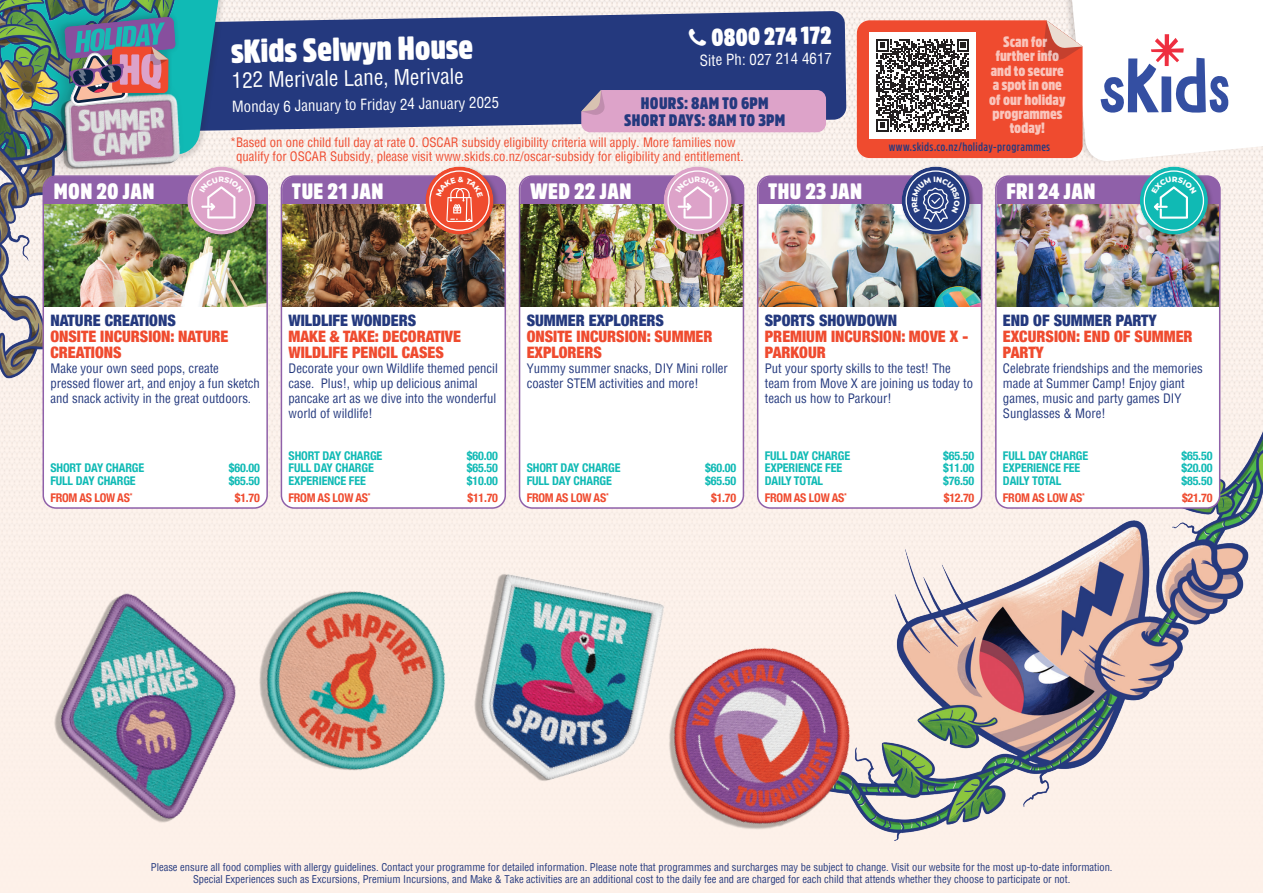
<style>
.page{position:relative;width:1263px;height:893px;background:#fdf0e9}
.page>*{position:absolute;margin:0;border:0;box-sizing:border-box;transform-origin:0 0}
.t1{font:900 33px "Amsi Pro Cond";color:#fff}
.t2{font:900 24px "Amsi Pro Condensed";color:#fff}
.t3{font:900 22.05px "Amsi Pro Cond";letter-spacing:.02em;color:#fff}
.t4{font:condensed 21px "Helvetica";color:#fff}
.t5{font:900 16.5px/17.2px "Amsi Pro Cond";letter-spacing:.02em;color:#24397e;text-align:center}
.t6{font:900 condensed 15.75px/15.8px "Helvetica Neue";color:#ef4b2f}
.t7{font:900 condensed 15.75px "Helvetica Neue";color:#24397e}
.t8{font:condensed 15px "Helvetica";color:#fff}
.t9{font:900 14.85px/14.4px "Amsi Pro Cond";color:#fff;text-align:center}
.t10{font:condensed 12.75px/15px "Helvetica";color:#24397e}
.t11{font:condensed 12.75px/14.2px "Helvetica";color:#ef4b2f}
.t12{font:700 condensed 12px "Helvetica Neue";letter-spacing:-.01em;color:#10bab5}
.t13{font:700 condensed 12px "Helvetica Neue";letter-spacing:-.02em;color:#ef4b2f}
.t14{font:600 12px "Amsi Pro Condensed";letter-spacing:.025em;color:#24397e}
.t15{font:condensed 10.5px/12px "Helvetica";color:#24397e;text-align:center}
</style>
<div class="page">
<svg style="left:234px;top:11px;width:612px;height:122px;background:#374987"></svg>
<div style="left:581px;top:90px;width:245px;height:42px;background:#dda3c9"></div>
<img style="left:0;top:0;width:234px;height:526px">
<img style="left:55px;top:155px;width:131px;height:15px">
<img style="left:0;top:0;width:225px;height:155px">
<img style="left:829px;top:320px;width:434px;height:512px">
<img style="left:476px;top:574px;width:134px;height:207px">
<img style="left:268px;top:591px;width:208px;height:180px">
<img style="left:54px;top:593px;width:214px;height:230px">
<img style="left:610px;top:590px;width:303px;height:251px">
<svg style="left:857px;top:0;width:406px;height:162px;background:#ddaeaa"></svg>
<div style="left:43px;top:307px;width:222px;height:201px;background:#fff"></div>
<img style="left:46px;top:231px;width:219px;height:76px">
<div style="left:43px;top:175px;width:225px;height:334px;border:2px solid #8f60a9;border-radius:13px"></div>
<div style="left:186px;top:165px;width:75px;height:76px;background:#231f20;opacity:.3"></div>
<svg style="left:187px;top:167px;width:68px;height:68px"></svg>
<div style="left:281px;top:307px;width:224px;height:201px;background:#fff"></div>
<img style="left:284px;top:231px;width:219px;height:76px">
<div style="left:281px;top:175px;width:225px;height:334px;border:2px solid #8f60a9;border-radius:13px"></div>
<div style="left:424px;top:165px;width:75px;height:76px;background:#231f20;opacity:.3"></div>
<svg style="left:425px;top:167px;width:68px;height:68px"></svg>
<div style="left:520px;top:307px;width:223px;height:199px;background:#fff"></div>
<img style="left:522px;top:231px;width:219px;height:76px">
<div style="left:519px;top:175px;width:225px;height:334px;border:2px solid #8f60a9;border-radius:13px"></div>
<div style="left:662px;top:165px;width:75px;height:76px;background:#231f20;opacity:.3"></div>
<div style="left:664px;top:167px;width:68px;height:68px;background:#dda3c9;border-radius:50%"></div>
<div style="left:760px;top:307px;width:221px;height:201px;background:#fff"></div>
<img style="left:760px;top:231px;width:219px;height:76px">
<div style="left:757px;top:175px;width:225px;height:334px;border:2px solid #8f60a9;border-radius:13px"></div>
<div style="left:900px;top:165px;width:76px;height:76px;background:#231f20;opacity:.3"></div>
<svg style="left:902px;top:167px;width:68px;height:68px"></svg>
<div style="left:996px;top:307px;width:224px;height:201px;background:#fff"></div>
<img style="left:998px;top:231px;width:219px;height:76px">
<div style="left:995px;top:175px;width:225px;height:334px;border:2px solid #8f60a9;border-radius:13px"></div>
<div style="left:1138px;top:165px;width:76px;height:76px;background:#231f20;opacity:.3"></div>
<svg style="left:1140px;top:167px;width:68px;height:68px"></svg>
<svg style="left:689px;top:29px;width:17px;height:17px"></svg>
<img style="left:44px;top:170px;width:224px;height:61px">
<img style="left:282px;top:170px;width:224px;height:61px">
<img style="left:520px;top:170px;width:224px;height:61px">
<img style="left:758px;top:170px;width:224px;height:61px">
<img style="left:996px;top:170px;width:224px;height:61px">
<h3 class="t3" style="left:54px;top:176px;width:102px">MON 20 JAN</h3>
<h1 class="t1" style="left:231px;top:29px;width:244px;rotate:-1deg">sKids Selwyn House</h1>
<h3 class="t4" style="left:231px;top:66px;width:234px;rotate:-1deg">122 Merivale Lane, Merivale</h3>
<p class="t8" style="left:232px;top:97px;width:268px;rotate:-1deg">Monday 6 January to Friday 24 January 2025</p>
<h2 class="t2" style="left:711px;top:19px;width:122px;rotate:-1deg">0800 274 172</h2>
<p class="t8" style="left:700px;top:51px;width:134px;rotate:-1deg">Site Ph: 027 214 4617</p>
<p class="t5" style="left:624px;top:94px;width:163px">HOURS: 8AM TO 6PM<br>SHORT DAYS: 8AM TO 3PM</p>
<p class="t11" style="left:236px;top:135px;width:509px;text-indent:-6px">*Based on one child full day at rate 0. OSCAR subsidy eligibility criteria will apply. More families now qualify for OSCAR Subsidy, please visit www.skids.co.nz/oscar-subsidy for eligibility and entitlement.</p>
<h3 class="t3" style="left:292px;top:176px;width:93px">TUE 21 JAN</h3>
<h3 class="t3" style="left:530px;top:176px;width:103px">WED 22 JAN</h3>
<h3 class="t3" style="left:768px;top:176px;width:95px">THU 23 JAN</h3>
<p class="t9" style="left:989px;top:34px;width:78px">Scan for further info and to secure a spot in one of our holiday programmes today!</p>
<p class="t14" style="left:889px;top:138px;width:163px">www.skids.co.nz/holiday-programmes</p>
<h3 class="t3" style="left:1006px;top:176px;width:91px">FRI 24 JAN</h3>
<p class="t7" style="left:50px;top:308px;width:127px">NATURE CREATIONS</p>
<p class="t6" style="left:50px;top:328px;width:179px">ONSITE INCURSION: NATURE<br>CREATIONS</p>
<p class="t10" style="left:50px;top:360px;width:211px">Make your own seed pops, create pressed flower art, and enjoy a fun sketch and snack activity in the great outdoors.</p>
<p class="t12" style="left:50px;top:458px;width:95px">SHORT DAY CHARGE</p>
<p class="t12" style="left:229px;top:458px;width:33px">$60.00</p>
<p class="t12" style="left:50px;top:471px;width:87px">FULL DAY CHARGE</p>
<p class="t12" style="left:229px;top:471px;width:33px">$65.50</p>
<p class="t13" style="left:50px;top:487px;width:84px">FROM AS LOW AS<sup>*</sup></p>
<p class="t13" style="left:235px;top:487px;width:26px">$1.70</p>
<p class="t7" style="left:289px;top:308px;width:129px">WILDLIFE WONDERS</p>
<p class="t6" style="left:289px;top:328px;width:174px">MAKE &amp; TAKE: DECORATIVE<br>WILDLIFE PENCIL CASES</p>
<p class="t10" style="left:289px;top:360px;width:211px">Decorate your own Wildlife themed pencil case. Plus!, whip up delicious animal pancake art as we dive into the wonderful world of wildlife!</p>
<p class="t12" style="left:289px;top:445px;width:95px">SHORT DAY CHARGE</p>
<p class="t12" style="left:467px;top:445px;width:33px">$60.00</p>
<p class="t12" style="left:289px;top:458px;width:87px">FULL DAY CHARGE</p>
<p class="t12" style="left:467px;top:458px;width:33px">$65.50</p>
<p class="t12" style="left:289px;top:471px;width:79px">EXPERIENCE FEE</p>
<p class="t12" style="left:467px;top:471px;width:33px">$10.00</p>
<p class="t13" style="left:289px;top:487px;width:84px">FROM AS LOW AS<sup>*</sup></p>
<p class="t13" style="left:468px;top:487px;width:32px">$11.70</p>
<p class="t7" style="left:527px;top:308px;width:139px">SUMMER EXPLORERS</p>
<p class="t6" style="left:527px;top:328px;width:187px">ONSITE INCURSION: SUMMER<br>EXPLORERS</p>
<p class="t10" style="left:527px;top:360px;width:203px">Yummy summer snacks, DIY Mini roller coaster STEM activities and more!</p>
<p class="t12" style="left:527px;top:458px;width:95px">SHORT DAY CHARGE</p>
<p class="t12" style="left:705px;top:458px;width:33px">$60.00</p>
<p class="t12" style="left:527px;top:471px;width:87px">FULL DAY CHARGE</p>
<p class="t12" style="left:705px;top:471px;width:33px">$65.50</p>
<p class="t13" style="left:527px;top:487px;width:84px">FROM AS LOW AS<sup>*</sup></p>
<p class="t13" style="left:711px;top:487px;width:26px">$1.70</p>
<p class="t7" style="left:765px;top:308px;width:134px">SPORTS SHOWDOWN</p>
<p class="t6" style="left:765px;top:328px;width:205px">PREMIUM INCURSION: MOVE X -<br>PARKOUR</p>
<p class="t10" style="left:765px;top:360px;width:210px">Put your sporty skills to the test! The team from Move X are joining us today to teach us how to Parkour!</p>
<p class="t12" style="left:765px;top:445px;width:87px">FULL DAY CHARGE</p>
<p class="t12" style="left:943px;top:445px;width:33px">$65.50</p>
<p class="t12" style="left:765px;top:458px;width:79px">EXPERIENCE FEE</p>
<p class="t12" style="left:943px;top:458px;width:33px">$11.00</p>
<p class="t12" style="left:765px;top:471px;width:60px">DAILY TOTAL</p>
<p class="t12" style="left:943px;top:471px;width:33px">$76.50</p>
<p class="t13" style="left:765px;top:487px;width:84px">FROM AS LOW AS<sup>*</sup></p>
<p class="t13" style="left:944px;top:487px;width:32px">$12.70</p>
<p class="t7" style="left:1003px;top:308px;width:155px">END OF SUMMER PARTY</p>
<p class="t6" style="left:1003px;top:328px;width:191px">EXCURSION: END OF SUMMER<br>PARTY</p>
<p class="t10" style="left:1003px;top:360px;width:201px">Celebrate friendships and the memories made at Summer Camp! Enjoy giant games, music and party games DIY<br>Sunglasses &amp; More!</p>
<p class="t12" style="left:1003px;top:445px;width:87px">FULL DAY CHARGE</p>
<p class="t12" style="left:1181px;top:445px;width:33px">$65.50</p>
<p class="t12" style="left:1003px;top:458px;width:79px">EXPERIENCE FEE</p>
<p class="t12" style="left:1181px;top:458px;width:33px">$20.00</p>
<p class="t12" style="left:1003px;top:471px;width:60px">DAILY TOTAL</p>
<p class="t12" style="left:1181px;top:471px;width:33px">$85.50</p>
<p class="t13" style="left:1003px;top:487px;width:84px">FROM AS LOW AS<sup>*</sup></p>
<p class="t13" style="left:1182px;top:487px;width:32px">$21.70</p>
<p class="t15" style="left:151px;top:861px;width:963px">Please ensure all food complies with allergy guidelines. Contact your programme for detailed information. Please note that programmes and surcharges may be subject to change. Visit our website for the most up-to-date information.<br>Special Experiences such as Excursions, Premium Incursions, and Make &amp; Take activities are an additional cost to the daily fee and are charged for each child that attends whether they choose to participate or not.</p>
</div>
